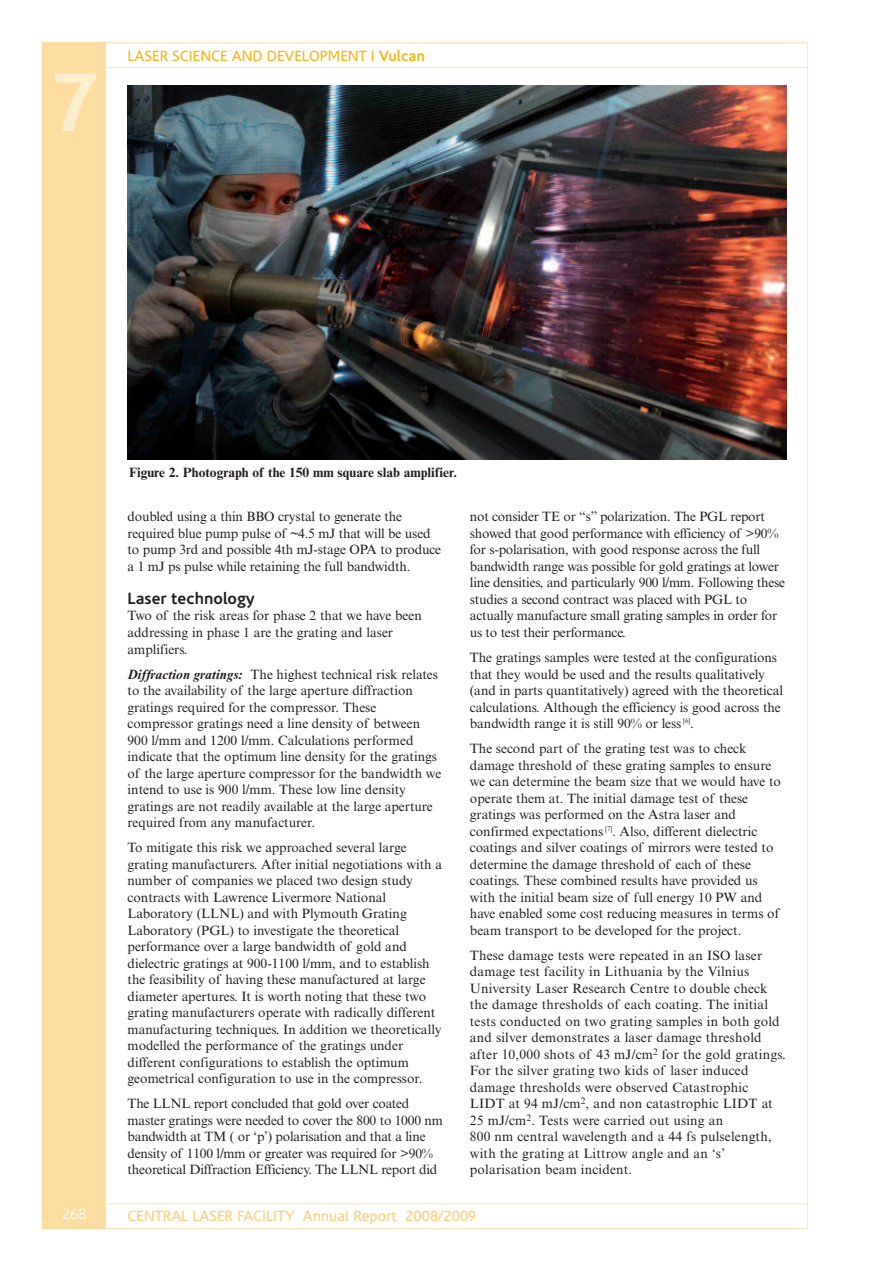
<style>
.page{position:relative;width:893px;height:1263px;background:#fff}
.page>*{position:absolute;margin:0;border:0;box-sizing:border-box;transform-origin:0 0}
.t1{font:700 84px "Corisande";color:#feeece}
.t2{font:700 16.5px "Corisande";color:#231f20}
.t3{font:15px "Corisande";color:#fecf7a}
.t4{font:15px "Corisande";color:#fbb416}
.t5{font:300 15px "Corisande";color:#fff}
.t6{font:13.5px/16.5px "Times NRMT";color:#231f20}
.t7{font:700 13.5px "Times NRMT";color:#231f20}
.s1{font-weight:700}
.s2{font-weight:700;font-style:italic}
</style>
<div class="page">
<div style="left:43px;top:1203px;width:765px;height:26px;border:1px solid #fee5b8"></div>
<div style="left:43px;top:43px;width:765px;height:25px;border:1px solid #fee5b8"></div>
<div style="left:43px;top:43px;width:63px;height:1186px;background:#fedda3"></div>
<img style="left:128px;top:85px;width:658px;height:374px">
<h1 class="t1" style="left:51px;top:69px;width:48px">7</h1>
<p class="t4" style="left:128px;top:50px;width:299px">LASER SCIENCE AND DEVELOPMENT I <span class="s1">Vulcan</span></p>
<p class="t7" style="left:129px;top:468px;width:329px">Figure 2. Photograph of the 150 mm square slab amplifier.</p>
<p class="t6" style="left:128px;top:510px;width:315px">doubled using a thin BBO crystal to generate the required blue pump pulse of ~4.5 mJ that will be used to pump 3rd and possible 4th mJ-stage OPA to produce a 1 mJ ps pulse while retaining the full bandwidth.</p>
<p class="t2" style="left:128px;top:592px;width:129px">Laser technology</p>
<p class="t6" style="left:128px;top:609px;width:296px">Two of the risk areas for phase 2 that we have been addressing in phase 1 are the grating and laser amplifiers.</p>
<p class="t6" style="left:128px;top:667px;width:315px"><span class="s2">Diffraction gratings:</span> The highest technical risk relates to the availability of the large aperture diffraction gratings required for the compressor. These compressor gratings need a line density of between 900 l/mm and 1200 l/mm. Calculations performed indicate that the optimum line density for the gratings of the large aperture compressor for the bandwidth we intend to use is 900 l/mm. These low line density gratings are not readily available at the large aperture required from any manufacturer.</p>
<p class="t6" style="left:128px;top:840px;width:316px">To mitigate this risk we approached several large grating manufacturers. After initial negotiations with a number of companies we placed two design study contracts with Lawrence Livermore National Laboratory (LLNL) and with Plymouth Grating Laboratory (PGL) to investigate the theoretical performance over a large bandwidth of gold and dielectric gratings at 900-1100 l/mm, and to establish the feasibility of having these manufactured at large diameter apertures. It is worth noting that these two grating manufacturers operate with radically different manufacturing techniques. In addition we theoretically modelled the performance of the gratings under different configurations to establish the optimum geometrical configuration to use in the compressor.</p>
<p class="t6" style="left:128px;top:1096px;width:317px">The LLNL report concluded that gold over coated master gratings were needed to cover the 800 to 1000 nm bandwidth at TM ( or ‘p’) polarisation and that a line density of 1100 l/mm or greater was required for &gt;90% theoretical Diffraction Efficiency. The LLNL report did</p>
<p class="t6" style="left:470px;top:510px;width:317px">not consider TE or “s” polarization. The PGL report showed that good performance with efficiency of &gt;90% for s-polarisation, with good response across the full bandwidth range was possible for gold gratings at lower line densities, and particularly 900 l/mm. Following these studies a second contract was placed with PGL to actually manufacture small grating samples in order for us to test their performance.</p>
<p class="t6" style="left:470px;top:650px;width:315px">The gratings samples were tested at the configurations that they would be used and the results qualitatively (and in parts quantitatively) agreed with the theoretical calculations. Although the efficiency is good across the bandwidth range it is still 90% or less <sup>[6]</sup>.</p>
<p class="t6" style="left:470px;top:741px;width:313px">The second part of the grating test was to check damage threshold of these grating samples to ensure we can determine the beam size that we would have to operate them at. The initial damage test of these gratings was performed on the Astra laser and confirmed expectations <sup>[7]</sup>. Also, different dielectric coatings and silver coatings of mirrors were tested to determine the damage threshold of each of these coatings. These combined results have provided us with the initial beam size of full energy 10 PW and have enabled some cost reducing measures in terms of beam transport to be developed for the project.</p>
<p class="t6" style="left:470px;top:948px;width:317px">These damage tests were repeated in an ISO laser damage test facility in Lithuania by the Vilnius University Laser Research Centre to double check the damage thresholds of each coating. The initial tests conducted on two grating samples in both gold and silver demonstrates a laser damage threshold after 10,000 shots of 43 mJ/cm<sup>2</sup> for the gold gratings.<br>For the silver grating two kids of laser induced damage thresholds were observed Catastrophic LIDT at 94 mJ/cm<sup>2</sup>, and non catastrophic LIDT at 25 mJ/cm<sup>2</sup>. Tests were carried out using an<br>800 nm central wavelength and a 44 fs pulselength, with the grating at Littrow angle and an ‘s’ polarisation beam incident.</p>
<p class="t5" style="left:62px;top:1208px;width:26px">268</p>
<p class="t3" style="left:128px;top:1210px;width:350px">CENTRAL LASER FACILITY Annual Report 2008/2009</p>
</div>
